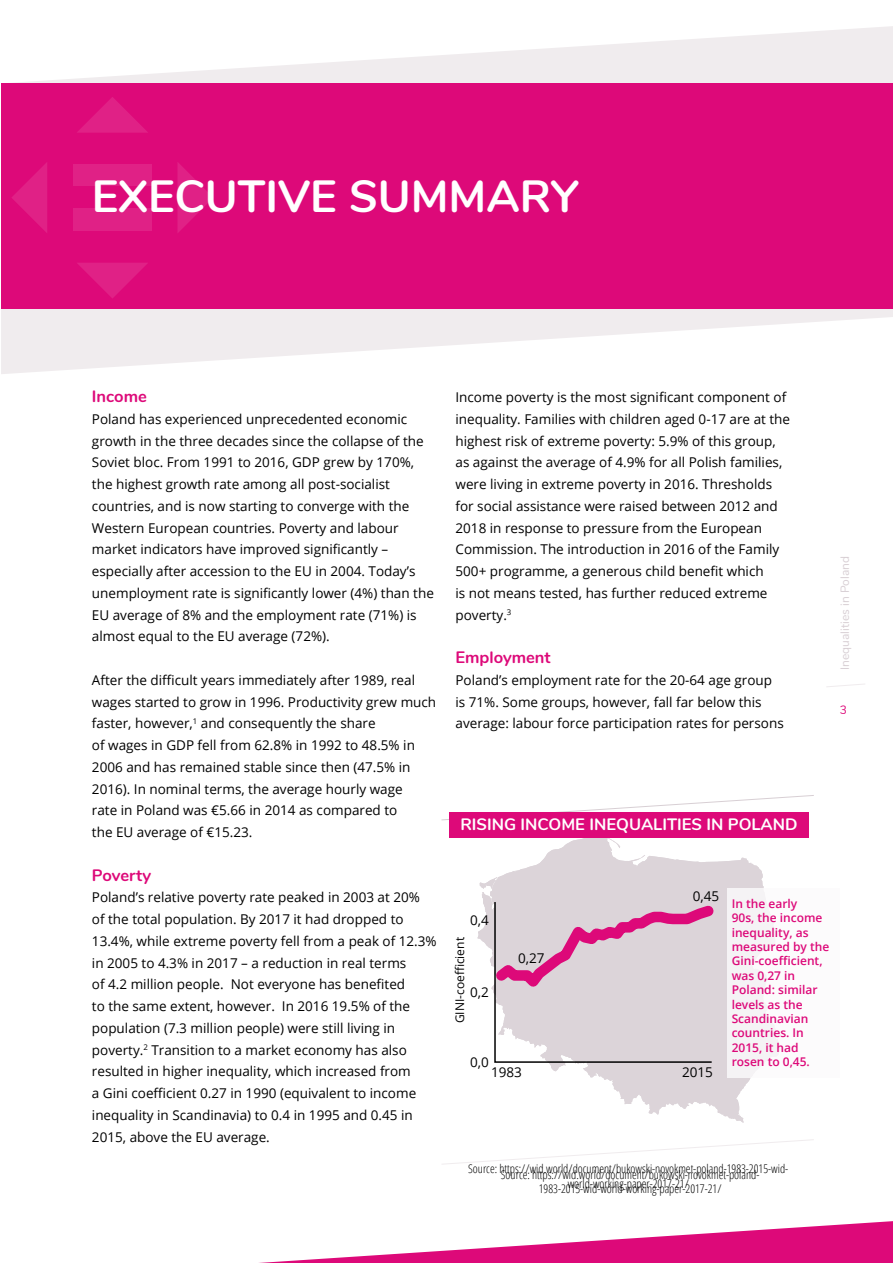
<style>
.page{position:relative;width:893px;height:1263px;background:#fff}
.page>*{position:absolute;margin:0;border:0;box-sizing:border-box;transform-origin:0 0}
.t1{font:700 45px "Nunito";color:#fff}
.t2{font:700 16.5px "Nunito";color:#fff}
.t3{font:700 16.5px "Nunito";color:#dd0979}
.t4{font:13.5px/21.8px "Open Sans";color:#000}
.t5{font:300 condensed 12px/14.4px "Open Sans";color:#000;text-align:center}
.t6{font:600 12px/14.4px "Open Sans";color:#dd0979}
.t7{font:12px "Nunito";color:#d8cfd4}
.t8{font:12px "Open Sans";color:#000}
.t9{font:12px "Nunito";color:#dd0979}
</style>
<div class="page">
<svg style="left:827px;top:684px;width:38px;height:3px"></svg>
<svg style="left:259px;top:1221px;width:634px;height:42px"></svg>
<svg style="left:477px;top:838px;width:287px;height:285px"></svg>
<svg style="left:441px;top:795px;width:373px;height:26px"></svg>
<svg style="left:442px;top:1139px;width:372px;height:26px"></svg>
<div style="left:449px;top:812px;width:360px;height:26px;background:#dd0979"></div>
<div style="left:727px;top:888px;width:113px;height:190px;background:#fcfbfc"></div>
<svg style="left:487px;top:898px;width:234px;height:165px;background:#dcc7d3"></svg>
<svg style="left:1px;top:26px;width:892px;height:348px;fill:#f0ecee"></svg>
<div style="left:1px;top:84px;width:892px;height:225px;background:#dd0979"></div>
<svg style="left:12px;top:162px;width:35px;height:71px"></svg>
<svg style="left:77px;top:97px;width:71px;height:36px"></svg>
<svg style="left:76px;top:162px;width:137px;height:136px"></svg>
<div style="left:73px;top:164px;width:78px;height:22px;background:#e02186"></div>
<div style="left:73px;top:209px;width:78px;height:22px;background:#e02186"></div>
<p class="t1" style="left:92px;top:163px;width:488px">EXECUTIVE SUMMARY</p>
<p class="t3" style="left:92px;top:384px;width:56px">Income</p>
<p class="t4" style="left:92px;top:408px;width:343px">Poland has experienced unprecedented economic growth in the three decades since the collapse of the Soviet bloc. From 1991 to 2016, GDP grew by 170%, the highest growth rate among all post-socialist countries, and is now starting to converge with the Western European countries. Poverty and labour market indicators have improved significantly – especially after accession to the EU in 2004. Today’s unemployment rate is significantly lower (4%) than the EU average of 8% and the employment rate (71%) is almost equal to the EU average (72%).</p>
<p class="t4" style="left:92px;top:669px;width:346px">After the difficult years immediately after 1989, real wages started to grow in 1996. Productivity grew much faster, however,<sup>1</sup> and consequently the share<br>of wages in GDP fell from 62.8% in 1992 to 48.5% in 2006 and has remained stable since then (47.5% in 2016). In nominal terms, the average hourly wage<br>rate in Poland was €5.66 in 2014 as compared to<br>the EU average of €15.23.</p>
<p class="t3" style="left:92px;top:863px;width:61px">Poverty</p>
<p class="t4" style="left:92px;top:886px;width:346px">Poland’s relative poverty rate peaked in 2003 at 20%<br>of the total population. By 2017 it had dropped to 13.4%, while extreme poverty fell from a peak of 12.3% in 2005 to 4.3% in 2017 – a reduction in real terms<br>of 4.2 million people. Not everyone has benefited<br>to the same extent, however. In 2016 19.5% of the population (7.3 million people) were still living in poverty.<sup>2</sup> Transition to a market economy has also resulted in higher inequality, which increased from<br>a Gini coefficient 0.27 in 1990 (equivalent to income inequality in Scandinavia) to 0.4 in 1995 and 0.45 in 2015, above the EU average.</p>
<p class="t4" style="left:455px;top:386px;width:336px">Income poverty is the most significant component of inequality. Families with children aged 0-17 are at the highest risk of extreme poverty: 5.9% of this group, as against the average of 4.9% for all Polish families, were living in extreme poverty in 2016. Thresholds for social assistance were raised between 2012 and 2018 in response to pressure from the European Commission. The introduction in 2016 of the Family 500+ programme, a generous child benefit which<br>is not means tested, has further reduced extreme poverty.<sup>3</sup></p>
<p class="t3" style="left:455px;top:645px;width:97px">Employment</p>
<p class="t4" style="left:455px;top:669px;width:330px">Poland’s employment rate for the 20-64 age group is 71%. Some groups, however, fall far below this average: labour force participation rates for persons</p>
<p class="t7" style="left:836px;top:670px;width:115px;rotate:-90deg">Inequalities in Poland</p>
<p class="t9" style="left:840px;top:701px;width:9px">3</p>
<p class="t2" style="left:460px;top:812px;width:339px">RISING INCOME INEQUALITIES IN POLAND</p>
<p class="t4" style="left:470px;top:909px;width:20px">0,4</p>
<p class="t8" style="left:452px;top:1023px;width:88px;rotate:-90deg">GINI-coefficient</p>
<p class="t4" style="left:470px;top:981px;width:20px">0,2</p>
<p class="t4" style="left:518px;top:947px;width:28px">0,27</p>
<p class="t4" style="left:470px;top:1050px;width:20px">0,0</p>
<p class="t4" style="left:491px;top:1061px;width:32px">1983</p>
<p class="t4" style="left:693px;top:884px;width:28px">0,45</p>
<p class="t4" style="left:682px;top:1061px;width:32px">2015</p>
<p class="t6" style="left:732px;top:896px;width:99px">In the early<br>90s, the income inequality, as measured by the<br>Gini-coefficient, was 0,27 in<br>Poland: similar levels as the<br>Scandinavian countries. In<br>2015, it had rosen to 0,45.</p>
<p class="t5" style="left:468px;top:1161px;width:322px">Source: https://wid.world/document/bukowski-novokmet-poland-1983-2015-wid&shy;world-working-paper-2017-21/</p>
<p class="t5" style="left:501px;top:1167px;width:260px">Source: https://wid.world/document/bukowski-novokmet-poland-<br>1983-2015-wid-world-working-paper-2017-21/</p>
</div>
